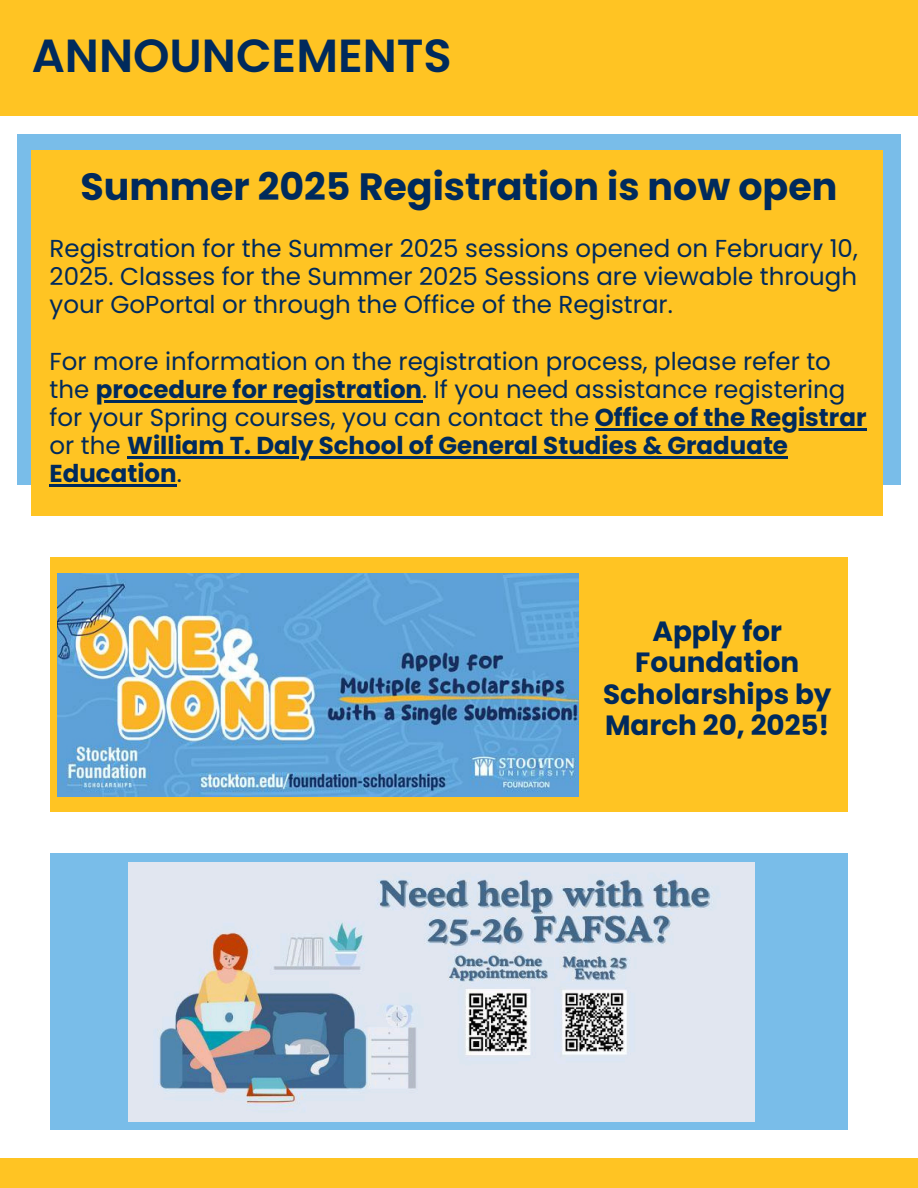
<style>
.page{position:relative;width:918px;height:1188px;background:#fff}
.page>*{position:absolute;margin:0;border:0;box-sizing:border-box;transform-origin:0 0}
.t1{font:600 46.35px "Poppins";color:#002a5c}
.t2{font:700 37.95px "Poppins";color:#002a5c}
.t3{font:700 27.75px/31.2px "Poppins";color:#002a5c;text-align:center}
.t4{font:24.45px/28.2px "Poppins";color:#002a5c;text-align:justify}
.t5{font:700 24.45px "Poppins";color:#002a5c}
.s1{font-weight:700}
.s2{font-weight:400}
</style>
<div class="page">
<div style="left:0;top:1158px;width:918px;height:30px;background:#ffc423"></div>
<div style="left:0;top:0;width:918px;height:115px;background:#ffc423"></div>
<div style="left:17px;top:134px;width:884px;height:351px;background:#79bde9"></div>
<div style="left:32px;top:150px;width:851px;height:365px;background:#ffc423"></div>
<hr style="left:96px;top:400px;width:326px;height:2px;background:#002a5c">
<hr style="left:595px;top:428px;width:272px;height:2px;background:#002a5c">
<hr style="left:127px;top:456px;width:661px;height:3px;background:#002a5c">
<hr style="left:50px;top:484px;width:127px;height:3px;background:#002a5c">
<div style="left:50px;top:854px;width:798px;height:276px;background:#79bde9"></div>
<img style="left:128px;top:862px;width:627px;height:259px">
<div style="left:50px;top:557px;width:798px;height:254px;background:#ffc423"></div>
<img style="left:58px;top:573px;width:521px;height:223px">
<h1 class="t1" style="left:32px;top:23px;width:422px">ANNOUNCEMENTS</h1>
<p class="t2" style="left:81px;top:161px;width:758px">Summer 2025 Registration is now open</p>
<p class="t4" style="left:50px;top:234px;width:810px">Registration for the Summer 2025 sessions opened on February 10, 2025. Classes for the Summer 2025 Sessions are viewable through your GoPortal or through the Office of the Registrar.</p>
<p class="t4" style="left:50px;top:347px;width:797px">For more information on the registration process, please refer to the <span class="s1">procedure for registration</span>. If you need assistance registering</p>
<p class="t4" style="left:50px;top:403px;width:818px">for your Spring courses, you can contact the <span class="s1">Office of the Registrar</span></p>
<p class="t5" style="left:50px;top:428px;width:740px"><span class="s2">or the</span> William T. Daly School of General Studies &amp; Graduate</p>
<p class="t5" style="left:50px;top:456px;width:134px">Education<span class="s2">.</span></p>
<p class="t3" style="left:603px;top:616px;width:230px">Apply for<br>Foundation<br>Scholarships by<br>March 20, 2025!</p>
</div>
